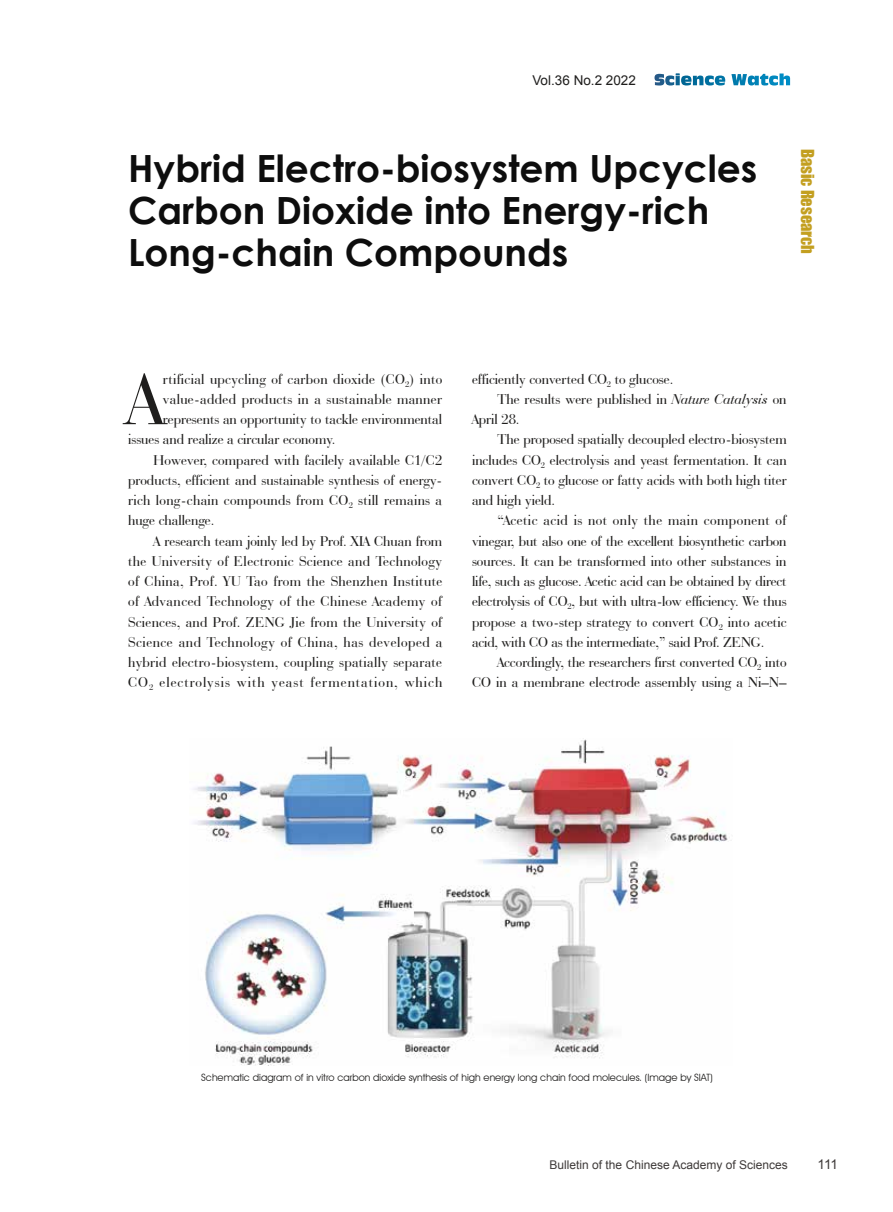
<style>
.page{position:relative;width:893px;height:1212px;background:#fff}
.page>*{position:absolute;margin:0;border:0;box-sizing:border-box;transform-origin:0 0}
.t1{font:76.2px "Bauer Bodoni BT";color:#1f1e1d}
.t2{font:700 37.5px/42px "Century Gothic";color:#0d0d0d}
.t3{font:16.5px "Impact";color:#c39f20}
.t4{font:15px "Bauer Bodoni BT";letter-spacing:.005em;color:#1f1e1d}
.t5{font:15px "Bauer Bodoni BT";letter-spacing:.025em;color:#1f1e1d}
.t6{font:15px "Bauer Bodoni BT";letter-spacing:.03em;color:#1f1e1d}
.t7{font:15px "Bauer Bodoni BT";letter-spacing:.065em;color:#1f1e1d}
.t8{font:15px "Bauer Bodoni BT";letter-spacing:.035em;color:#1f1e1d}
.t9{font:13.5px "Arial";color:#1f1e1d}
.t10{font:13.5px "Arial";color:#3e3a39}
.t11{font:12px "Arial";color:#3e3a39}
.t12{font:10.05px "Avant Garde IT Cby BT";color:#1f1e1d}
.s1{font-family:"Antique Olive Compact";font-size:15px;color:#fff}
.s2{font-style:italic}
</style>
<div class="page">
<img style="left:194px;top:738px;width:538px;height:328px">
<p class="t9" style="left:532px;top:72px;width:260px">Vol.36 No.2 2022 <span class="s1">Science Watch</span></p>
<h2 class="t2" style="left:128px;top:146px;width:631px">Hybrid Electro-biosystem Upcycles<br>Carbon Dioxide into Energy-rich<br>Long-chain Compounds</h2>
<p class="t3" style="left:820px;top:149px;width:107px;rotate:90deg">Basic Research</p>
<h1 class="t1" style="left:128px;top:353px;width:36px">A</h1>
<p class="t4" style="left:163px;top:370px;width:281px">rtificial upcycling of carbon dioxide (CO<sub>2</sub>) into</p>
<p class="t4" style="left:163px;top:390px;width:281px">value-added products in a sustainable manner</p>
<p class="t4" style="left:163px;top:410px;width:281px">represents an opportunity to tackle environmental</p>
<p class="t4" style="left:128px;top:430px;width:209px">issues and realize a circular economy.</p>
<p class="t4" style="left:154px;top:451px;width:290px">However, compared with facilely available C1/C2</p>
<p class="t4" style="left:128px;top:471px;width:316px">products, efficient and sustainable synthesis of energy-</p>
<p class="t4" style="left:128px;top:491px;width:316px">rich long-chain compounds from CO<sub>2</sub> still remains a</p>
<p class="t4" style="left:128px;top:511px;width:88px">huge challenge.</p>
<p class="t4" style="left:154px;top:532px;width:290px">A research team joinly led by Prof. XIA Chuan from</p>
<p class="t5" style="left:128px;top:552px;width:315px">the University of Electronic Science and Technology</p>
<p class="t5" style="left:128px;top:572px;width:316px">of China, Prof. YU Tao from the Shenzhen Institute</p>
<p class="t6" style="left:128px;top:592px;width:315px">of Advanced Technology of the Chinese Academy of</p>
<p class="t4" style="left:128px;top:613px;width:316px">Sciences, and Prof. ZENG Jie from the University of</p>
<p class="t8" style="left:128px;top:633px;width:316px">Science and Technology of China, has developed a</p>
<p class="t4" style="left:128px;top:653px;width:315px">hybrid electro-biosystem, coupling spatially separate</p>
<p class="t7" style="left:128px;top:673px;width:316px">CO<sub>2</sub> electrolysis with yeast fermentation, which</p>
<p class="t4" style="left:472px;top:370px;width:203px">efficiently converted CO<sub>2</sub> to glucose.</p>
<p class="t4" style="left:497px;top:390px;width:291px">The results were published in <span class="s2">Nature Catalysis</span> on</p>
<p class="t4" style="left:472px;top:410px;width:49px">April 28.</p>
<p class="t4" style="left:497px;top:430px;width:291px">The proposed spatially decoupled electro-biosystem</p>
<p class="t4" style="left:472px;top:451px;width:316px">includes CO<sub>2</sub> electrolysis and yeast fermentation. It can</p>
<p class="t4" style="left:472px;top:471px;width:316px">convert CO<sub>2</sub> to glucose or fatty acids with both high titer</p>
<p class="t4" style="left:472px;top:491px;width:85px">and high yield.</p>
<p class="t6" style="left:497px;top:511px;width:291px">“Acetic acid is not only the main component of</p>
<p class="t4" style="left:472px;top:532px;width:316px">vinegar, but also one of the excellent biosynthetic carbon</p>
<p class="t4" style="left:472px;top:552px;width:316px">sources. It can be transformed into other substances in</p>
<p class="t4" style="left:472px;top:572px;width:316px">life, such as glucose. Acetic acid can be obtained by direct</p>
<p class="t4" style="left:472px;top:592px;width:316px">electrolysis of CO<sub>2</sub>, but with ultra-low efficiency. We thus</p>
<p class="t4" style="left:472px;top:613px;width:316px">propose a two-step strategy to convert CO<sub>2</sub> into acetic</p>
<p class="t4" style="left:472px;top:633px;width:294px">acid, with CO as the intermediate,” said Prof. ZENG.</p>
<p class="t4" style="left:497px;top:653px;width:291px">Accordingly, the researchers first converted CO<sub>2</sub> into</p>
<p class="t4" style="left:472px;top:673px;width:316px">CO in a membrane electrode assembly using a Ni–N–</p>
<p class="t12" style="left:201px;top:1071px;width:513px">Schematic diagram of in vitro carbon dioxide synthesis of high energy long chain food molecules. (Image by SIAT)</p>
<p class="t11" style="left:550px;top:1157px;width:240px">Bulletin of the Chinese Academy of Sciences</p>
<p class="t10" style="left:817px;top:1156px;width:22px">111</p>
</div>
